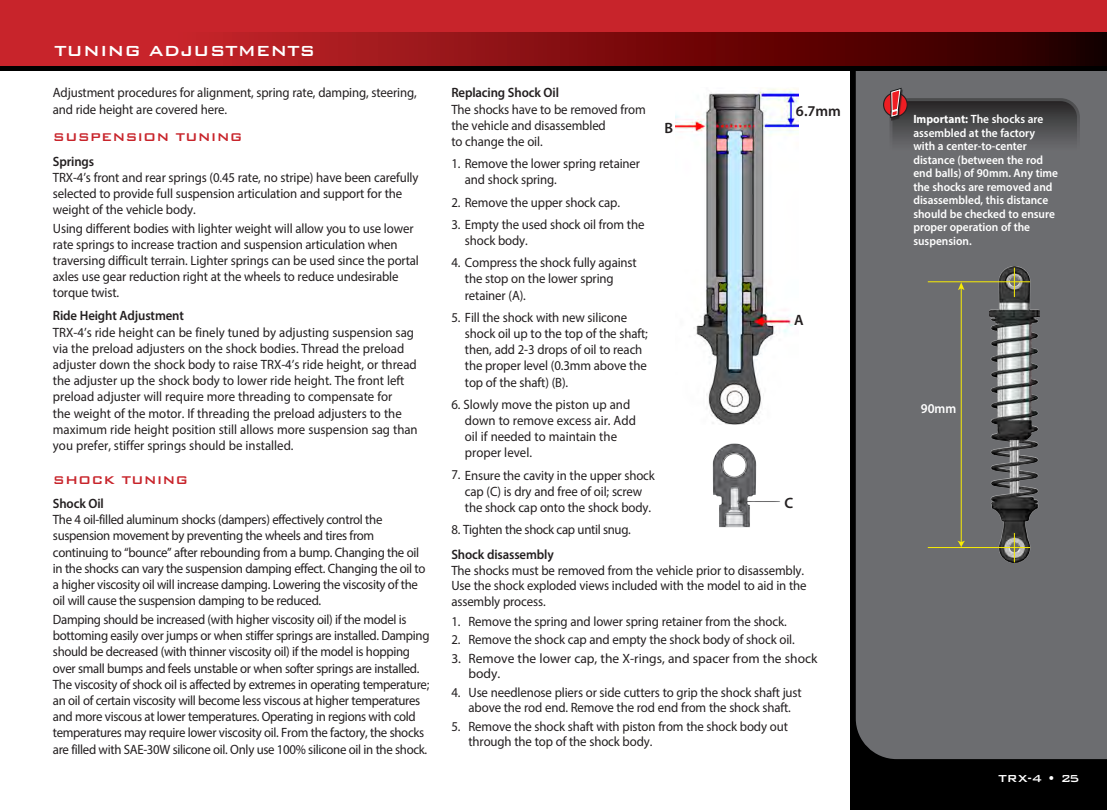
<style>
.page{position:relative;width:1107px;height:810px;background:#fff}
.page>*{position:absolute;margin:0;border:0;box-sizing:border-box;transform-origin:0 0}
.t1{font:500 19.5px "Bank Gothic BT";color:#fff}
.t2{font:500 15px "Bank Gothic BT";color:#c8242b}
.t3{font:600 15px "Myriad Pro";color:#231f20}
.t4{font:13.5px/16.2px "Myriad Pro";letter-spacing:-.01em;color:#231f20;scale:.95 1}
.t5{font:600 13.5px "Myriad Pro";letter-spacing:-.01em;color:#231f20;scale:.95 1}
.t6{font:13.5px/15.8px "Myriad Pro";letter-spacing:-.01em;color:#231f20}
.t7{font:500 13.5px "Bank Gothic BT";color:#fff}
.t8{font:600 13.5px "Myriad Pro";color:#fff;scale:.95 1}
.t9{font:600 12px/13.5px "Myriad Pro";color:#fff;scale:.95 1}
.s1{font-weight:700}
</style>
<div class="page">
<div style="left:850px;top:13px;width:257px;height:797px;background:#000"></div>
<div style="left:856px;top:71px;width:251px;height:688px;background:#6c6d70"></div>
<div style="left:0;top:0;width:1107px;height:70px;background:#000"></div>
<div style="left:0;top:0;width:1107px;height:51px;background:#c8242b"></div>
<svg style="left:0;top:32px;width:1107px;height:34px;background:#831013"></svg>
<div style="left:890px;top:98px;width:190px;height:72px;border:3px solid #fff;border-radius:18px"></div>
<svg style="left:884px;top:93px;width:23px;height:23px"></svg>
<div style="left:883px;top:92px;width:25px;height:25px;border:1px solid #231f20;border-radius:50%"></div>
<svg style="left:888px;top:86px;width:190px;height:82px;background:#5a5759"></svg>
<img style="left:989px;top:266px;width:50px;height:297px">
<hr style="left:928px;top:547px;width:102px;height:1px;background:#f8ec04">
<hr style="left:928px;top:281px;width:102px;height:1px;background:#f8ec04">
<hr style="left:961px;top:288px;width:1px;height:255px;background:#f8ec04">
<svg style="left:958px;top:282px;width:7px;height:8px"></svg>
<svg style="left:957px;top:541px;width:8px;height:6px"></svg>
<svg style="left:1014px;top:268px;width:1px;height:29px"></svg>
<svg style="left:1014px;top:533px;width:1px;height:29px"></svg>
<img style="left:675px;top:89px;width:124px;height:336px">
<img style="left:712px;top:443px;width:68px;height:85px">
<p class="t1" style="left:54px;top:41px;width:262px">TUNING ADJUSTMENTS</p>
<p class="t4" style="left:53px;top:84px;width:385px">Adjustment procedures for alignment, spring rate, damping, steering, and ride height are covered here.</p>
<p class="t2" style="left:53px;top:129px;width:191px">SUSPENSION TUNING</p>
<p class="t5" style="left:53px;top:153px;width:45px">Springs</p>
<p class="t4" style="left:53px;top:169px;width:386px">TRX-4’s front and rear springs (0.45 rate, no stripe) have been carefully selected to provide full suspension articulation and support for the weight of the vehicle body.</p>
<p class="t4" style="left:53px;top:220px;width:387px">Using different bodies with lighter weight will allow you to use lower rate springs to increase traction and suspension articulation when traversing difficult terrain. Lighter springs can be used since the portal axles use gear reduction right at the wheels to reduce undesirable torque twist.</p>
<p class="t5" style="left:53px;top:307px;width:139px">Ride Height Adjustment</p>
<p class="t4" style="left:53px;top:324px;width:386px">TRX-4’s ride height can be finely tuned by adjusting suspension sag via the preload adjusters on the shock bodies. Thread the preload adjuster down the shock body to raise TRX-4’s ride height, or thread the adjuster up the shock body to lower ride height. The front left preload adjuster will require more threading to compensate for<br>the weight of the motor. If threading the preload adjusters to the maximum ride height position still allows more suspension sag than you prefer, stiffer springs should be installed.</p>
<p class="t2" style="left:53px;top:472px;width:137px">SHOCK TUNING</p>
<p class="t5" style="left:53px;top:495px;width:55px">Shock Oil</p>
<p class="t4" style="left:53px;top:511px;width:394px">The 4 oil-filled aluminum shocks (dampers) effectively control the suspension movement by preventing the wheels and tires from continuing to “bounce” after rebounding from a bump. Changing the oil in the shocks can vary the suspension damping effect. Changing the oil to a higher viscosity oil will increase damping. Lowering the viscosity of the oil will cause the suspension damping to be reduced.</p>
<p class="t4" style="left:53px;top:611px;width:398px">Damping should be increased (with higher viscosity oil) if the model is bottoming easily over jumps or when stiffer springs are installed. Damping should be decreased (with thinner viscosity oil) if the model is hopping over small bumps and feels unstable or when softer springs are installed.<br>The viscosity of shock oil is affected by extremes in operating temperature; an oil of certain viscosity will become less viscous at higher temperatures and more viscous at lower temperatures. Operating in regions with cold temperatures may require lower viscosity oil. From the factory, the shocks are filled with SAE-30W silicone oil. Only use 100% silicone oil in the shock.</p>
<p class="t5" style="left:451px;top:84px;width:115px">Replacing Shock Oil</p>
<p class="t4" style="left:451px;top:101px;width:206px">The shocks have to be removed from the vehicle and disassembled<br>to change the oil.</p>
<p class="t4" style="left:465px;top:155px;width:186px;text-indent:-14px">1. Remove the lower spring retainer and shock spring.</p>
<p class="t4" style="left:451px;top:194px;width:179px">2. Remove the upper shock cap.</p>
<p class="t4" style="left:465px;top:216px;width:190px;text-indent:-14px">3. Empty the used shock oil from the shock body.</p>
<p class="t4" style="left:465px;top:254px;width:182px;text-indent:-14px">4. Compress the shock fully against the stop on the lower spring retainer (A).</p>
<p class="t4" style="left:465px;top:309px;width:194px;text-indent:-14px">5. Fill the shock with new silicone shock oil up to the top of the shaft; then, add 2-3 drops of oil to reach the proper level (0.3mm above the top of the shaft) (B).</p>
<p class="t4" style="left:465px;top:396px;width:182px;text-indent:-13px">6. Slowly move the piston up and down to remove excess air. Add oil if needed to maintain the proper level.</p>
<p class="t4" style="left:465px;top:467px;width:201px;text-indent:-14px">7. Ensure the cavity in the upper shock cap (C) is dry and free of oil; screw the shock cap onto the shock body.</p>
<p class="t4" style="left:451px;top:521px;width:190px">8. Tighten the shock cap until snug.</p>
<p class="t5" style="left:451px;top:546px;width:109px">Shock disassembly</p>
<p class="t4" style="left:451px;top:562px;width:376px;line-height:15.8px">The shocks must be removed from the vehicle prior to disassembly.<br>Use the shock exploded views included with the model to aid in the assembly process.</p>
<p class="t4" style="left:451px;top:613px;width:354px">1. Remove the spring and lower spring retainer from the shock.</p>
<p class="t4" style="left:451px;top:631px;width:363px">2. Remove the shock cap and empty the shock body of shock oil.</p>
<p class="t6" style="left:469px;top:650px;width:350px;text-indent:-17px">3. Remove the lower cap, the X-rings, and spacer from the shock body.</p>
<p class="t4" style="left:451px;top:684px;width:370px;line-height:15.8px;text-align:center">4. Use needlenose pliers or side cutters to grip the shock shaft just above the rod end. Remove the rod end from the shock shaft.</p>
<p class="t4" style="left:469px;top:718px;width:338px;line-height:15.8px;text-indent:-17px">5. Remove the shock shaft with piston from the shock body out through the top of the shock body.</p>
<p class="t3" style="left:796px;top:102px;width:47px">6.7mm</p>
<p class="t3" style="left:665px;top:118px;width:10px">B</p>
<p class="t3" style="left:794px;top:310px;width:11px">A</p>
<p class="t3" style="left:784px;top:493px;width:10px">C</p>
<p class="t9" style="left:913px;top:112px;width:154px"><span class="s1">Important:</span> The shocks are assembled at the factory with a center-to-center distance (between the rod end balls) of 90mm. Any time the shocks are removed and disassembled, this distance should be checked to ensure proper operation of the suspension.</p>
<p class="t8" style="left:921px;top:400px;width:39px">90mm</p>
<p class="t7" style="left:998px;top:771px;width:83px">TRX-4 • 25</p>
</div>
